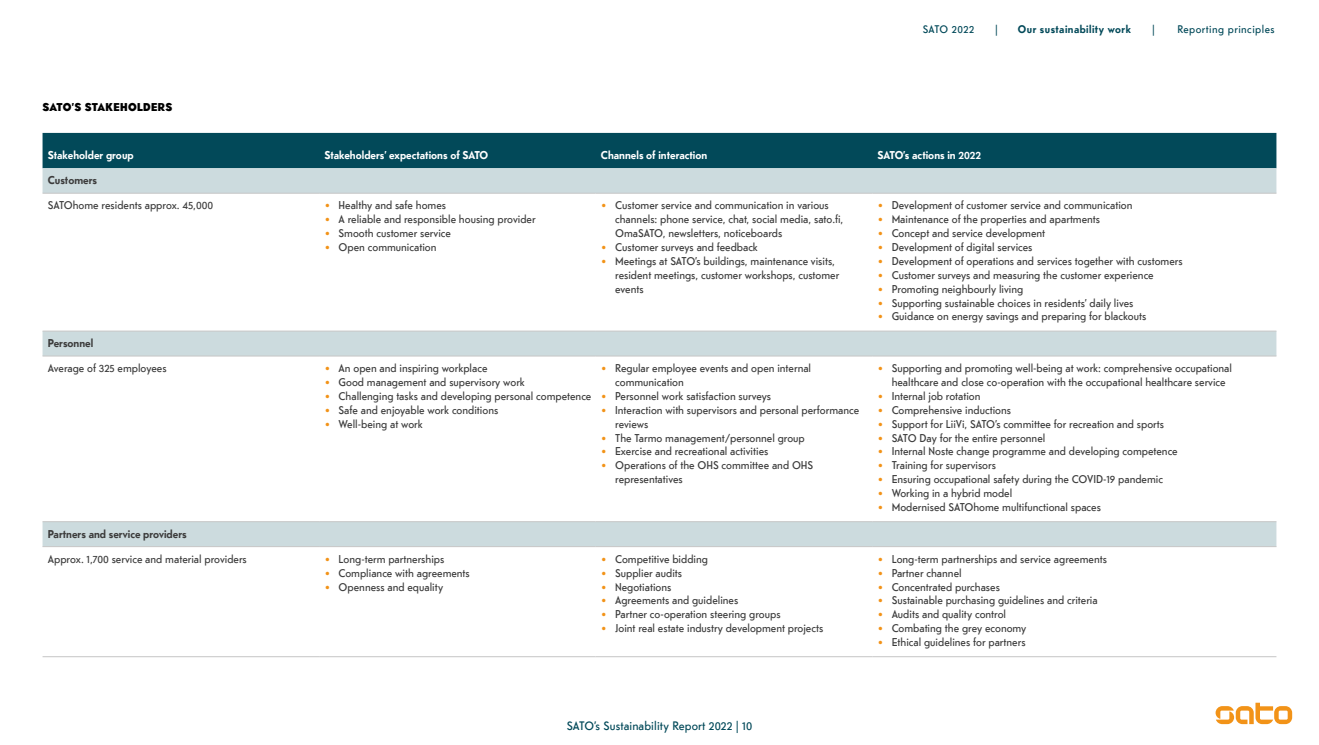
<style>
.page{position:relative;width:1319px;height:745px;background:#fff}
.page>*{position:absolute;margin:0;border:0;box-sizing:border-box;transform-origin:0 0}
.t1{font:12.5px "Telefon Web";letter-spacing:.01em;color:#024959}
.t2{font:11.5px/13.9px "Telefon Web";color:#3c3c3c}
.t3{font:700 11.5px "Telefon Web";color:#fff}
.t4{font:700 11.5px "Telefon Web";color:#3c3c3c}
.t5{font:900 11.5px "Telefon Web";letter-spacing:.025em;color:#000}
.t6{font:11.25px "Telefon Web";letter-spacing:.04em;color:#024959}
.t7{font:700 11.25px "Telefon Web";letter-spacing:.04em;color:#024959}
.s1{color:#f29318}
</style>
<div class="page">
<div style="left:43px;top:133px;width:1233px;height:35px;background:#024959"></div>
<svg style="left:43px;top:168px;width:1233px;height:378px"></svg>
<hr style="left:43px;top:355px;width:276px;height:1px;background:#c6c6c6">
<hr style="left:319px;top:355px;width:276px;height:1px;background:#c6c6c6">
<hr style="left:595px;top:355px;width:277px;height:1px;background:#c6c6c6">
<hr style="left:872px;top:355px;width:404px;height:1px;background:#c6c6c6">
<hr style="left:43px;top:546px;width:276px;height:1px;background:#c6c6c6">
<hr style="left:319px;top:546px;width:276px;height:1px;background:#c6c6c6">
<hr style="left:595px;top:546px;width:277px;height:1px;background:#c6c6c6">
<hr style="left:872px;top:546px;width:404px;height:1px;background:#c6c6c6">
<hr style="left:43px;top:330px;width:276px;height:1px;background:#c6c6c6">
<hr style="left:319px;top:330px;width:276px;height:1px;background:#c6c6c6">
<hr style="left:595px;top:330px;width:277px;height:1px;background:#c6c6c6">
<hr style="left:872px;top:330px;width:404px;height:1px;background:#c6c6c6">
<hr style="left:43px;top:521px;width:276px;height:1px;background:#c6c6c6">
<hr style="left:319px;top:521px;width:276px;height:1px;background:#c6c6c6">
<hr style="left:595px;top:521px;width:277px;height:1px;background:#c6c6c6">
<hr style="left:872px;top:521px;width:404px;height:1px;background:#c6c6c6">
<hr style="left:43px;top:656px;width:276px;height:1px;background:#c6c6c6">
<hr style="left:319px;top:656px;width:276px;height:1px;background:#c6c6c6">
<hr style="left:595px;top:656px;width:277px;height:1px;background:#c6c6c6">
<hr style="left:872px;top:656px;width:404px;height:1px;background:#c6c6c6">
<hr style="left:43px;top:193px;width:276px;height:1px;background:#c6c6c6">
<hr style="left:319px;top:193px;width:276px;height:1px;background:#c6c6c6">
<hr style="left:595px;top:193px;width:277px;height:1px;background:#c6c6c6">
<hr style="left:872px;top:193px;width:404px;height:1px;background:#c6c6c6">
<svg style="left:1215px;top:702px;width:76px;height:21px"></svg>
<p class="t5" style="left:43px;top:99px;width:131px">SATO’S STAKEHOLDERS</p>
<p class="t6" style="left:922px;top:22px;width:53px">SATO 2022</p>
<p class="t6" style="left:995px;top:22px;width:4px">|</p>
<p class="t6" style="left:1151px;top:22px;width:4px">|</p>
<p class="t6" style="left:1177px;top:22px;width:99px">Reporting principles</p>
<p class="t7" style="left:1017px;top:22px;width:114px">Our sustainability work</p>
<p class="t3" style="left:48px;top:148px;width:87px">Stakeholder group</p>
<p class="t3" style="left:324px;top:148px;width:165px">Stakeholders’ expectations of SATO</p>
<p class="t3" style="left:601px;top:148px;width:108px">Channels of interaction</p>
<p class="t3" style="left:877px;top:148px;width:105px">SATO’s actions in 2022</p>
<p class="t4" style="left:48px;top:173px;width:51px">Customers</p>
<p class="t2" style="left:48px;top:198px;width:167px">SATOhome residents approx. 45,000</p>
<p class="t2" style="left:324px;top:198px;width:123px"><span class="s1">•</span> Healthy and safe homes</p>
<p class="t2" style="left:324px;top:212px;width:213px"><span class="s1">•</span> A reliable and responsible housing provider</p>
<p class="t2" style="left:324px;top:226px;width:128px"><span class="s1">•</span> Smooth customer service</p>
<p class="t2" style="left:324px;top:240px;width:114px"><span class="s1">•</span> Open communication</p>
<p class="t2" style="left:877px;top:198px;width:256px"><span class="s1">•</span> Development of customer service and communication</p>
<p class="t2" style="left:877px;top:212px;width:224px"><span class="s1">•</span> Maintenance of the properties and apartments</p>
<p class="t2" style="left:877px;top:226px;width:169px"><span class="s1">•</span> Concept and service development</p>
<p class="t2" style="left:877px;top:240px;width:156px"><span class="s1">•</span> Development of digital services</p>
<p class="t2" style="left:877px;top:253px;width:306px"><span class="s1">•</span> Development of operations and services together with customers</p>
<p class="t2" style="left:877px;top:267px;width:278px"><span class="s1">•</span> Customer surveys and measuring the customer experience</p>
<p class="t2" style="left:877px;top:281px;width:147px"><span class="s1">•</span> Promoting neighbourly living</p>
<p class="t2" style="left:877px;top:295px;width:257px"><span class="s1">•</span> Supporting sustainable choices in residents’ daily lives</p>
<p class="t2" style="left:877px;top:309px;width:270px"><span class="s1">•</span> Guidance on energy savings and preparing for blackouts</p>
<p class="t2" style="left:615px;top:198px;width:230px;text-indent:-14px"><span class="s1">•</span> Customer service and communication in various channels: phone service, chat, social media, sato.fi,<br>OmaSATO, newsletters, noticeboards</p>
<p class="t2" style="left:601px;top:240px;width:158px"><span class="s1">•</span> Customer surveys and feedback</p>
<p class="t2" style="left:615px;top:253px;width:225px;text-indent:-14px"><span class="s1">•</span> Meetings at SATO’s buildings, maintenance visits, resident meetings, customer workshops, customer events</p>
<p class="t4" style="left:48px;top:335px;width:47px">Personnel</p>
<p class="t2" style="left:48px;top:361px;width:120px">Average of 325 employees</p>
<p class="t2" style="left:324px;top:361px;width:164px"><span class="s1">•</span> An open and inspiring workplace</p>
<p class="t2" style="left:324px;top:374px;width:202px"><span class="s1">•</span> Good management and supervisory work</p>
<p class="t2" style="left:324px;top:388px;width:268px"><span class="s1">•</span> Challenging tasks and developing personal competence</p>
<p class="t2" style="left:324px;top:402px;width:175px"><span class="s1">•</span> Safe and enjoyable work conditions</p>
<p class="t2" style="left:324px;top:416px;width:100px"><span class="s1">•</span> Well-being at work</p>
<p class="t2" style="left:615px;top:361px;width:197px;text-indent:-14px"><span class="s1">•</span> Regular employee events and open internal communication</p>
<p class="t2" style="left:601px;top:388px;width:172px"><span class="s1">•</span> Personnel work satisfaction surveys</p>
<p class="t2" style="left:615px;top:402px;width:245px;text-indent:-14px"><span class="s1">•</span> Interaction with supervisors and personal performance reviews</p>
<p class="t2" style="left:601px;top:430px;width:205px"><span class="s1">•</span> The Tarmo management/personnel group</p>
<p class="t2" style="left:601px;top:444px;width:169px"><span class="s1">•</span> Exercise and recreational activities</p>
<p class="t2" style="left:615px;top:458px;width:199px;text-indent:-14px"><span class="s1">•</span> Operations of the OHS committee and OHS representatives</p>
<p class="t4" style="left:48px;top:526px;width:140px">Partners and service providers</p>
<p class="t2" style="left:48px;top:551px;width:200px">Approx. 1,700 service and material providers</p>
<p class="t2" style="left:324px;top:551px;width:121px"><span class="s1">•</span> Long-term partnerships</p>
<p class="t2" style="left:324px;top:565px;width:147px"><span class="s1">•</span> Compliance with agreements</p>
<p class="t2" style="left:324px;top:579px;width:120px"><span class="s1">•</span> Openness and equality</p>
<p class="t2" style="left:601px;top:551px;width:108px"><span class="s1">•</span> Competitive bidding</p>
<p class="t2" style="left:601px;top:565px;width:83px"><span class="s1">•</span> Supplier audits</p>
<p class="t2" style="left:601px;top:579px;width:72px"><span class="s1">•</span> Negotiations</p>
<p class="t2" style="left:601px;top:593px;width:139px"><span class="s1">•</span> Agreements and guidelines</p>
<p class="t2" style="left:601px;top:606px;width:181px"><span class="s1">•</span> Partner co-operation steering groups</p>
<p class="t2" style="left:601px;top:620px;width:224px"><span class="s1">•</span> Joint real estate industry development projects</p>
<p class="t2" style="left:891px;top:361px;width:342px;text-indent:-14px"><span class="s1">•</span> Supporting and promoting well-being at work: comprehensive occupational healthcare and close co-operation with the occupational healthcare service</p>
<p class="t2" style="left:877px;top:388px;width:104px"><span class="s1">•</span> Internal job rotation</p>
<p class="t2" style="left:877px;top:402px;width:135px"><span class="s1">•</span> Comprehensive inductions</p>
<p class="t2" style="left:877px;top:416px;width:288px"><span class="s1">•</span> Support for LiiVi, SATO’s committee for recreation and sports</p>
<p class="t2" style="left:877px;top:430px;width:169px"><span class="s1">•</span> SATO Day for the entire personnel</p>
<p class="t2" style="left:877px;top:444px;width:302px"><span class="s1">•</span> Internal Noste change programme and developing competence</p>
<p class="t2" style="left:877px;top:458px;width:120px"><span class="s1">•</span> Training for supervisors</p>
<p class="t2" style="left:877px;top:472px;width:287px"><span class="s1">•</span> Ensuring occupational safety during the COVID-19 pandemic</p>
<p class="t2" style="left:877px;top:485px;width:136px"><span class="s1">•</span> Working in a hybrid model</p>
<p class="t2" style="left:877px;top:499px;width:225px"><span class="s1">•</span> Modernised SATOhome multifunctional spaces</p>
<p class="t2" style="left:877px;top:551px;width:231px"><span class="s1">•</span> Long-term partnerships and service agreements</p>
<p class="t2" style="left:877px;top:565px;width:86px"><span class="s1">•</span> Partner channel</p>
<p class="t2" style="left:877px;top:579px;width:124px"><span class="s1">•</span> Concentrated purchases</p>
<p class="t2" style="left:877px;top:593px;width:222px"><span class="s1">•</span> Sustainable purchasing guidelines and criteria</p>
<p class="t2" style="left:877px;top:606px;width:130px"><span class="s1">•</span> Audits and quality control</p>
<p class="t2" style="left:877px;top:620px;width:150px"><span class="s1">•</span> Combating the grey economy</p>
<p class="t2" style="left:877px;top:634px;width:149px"><span class="s1">•</span> Ethical guidelines for partners</p>
<p class="t1" style="left:566px;top:717px;width:187px">SATO’s Sustainability Report 2022 | 10</p>
</div>
